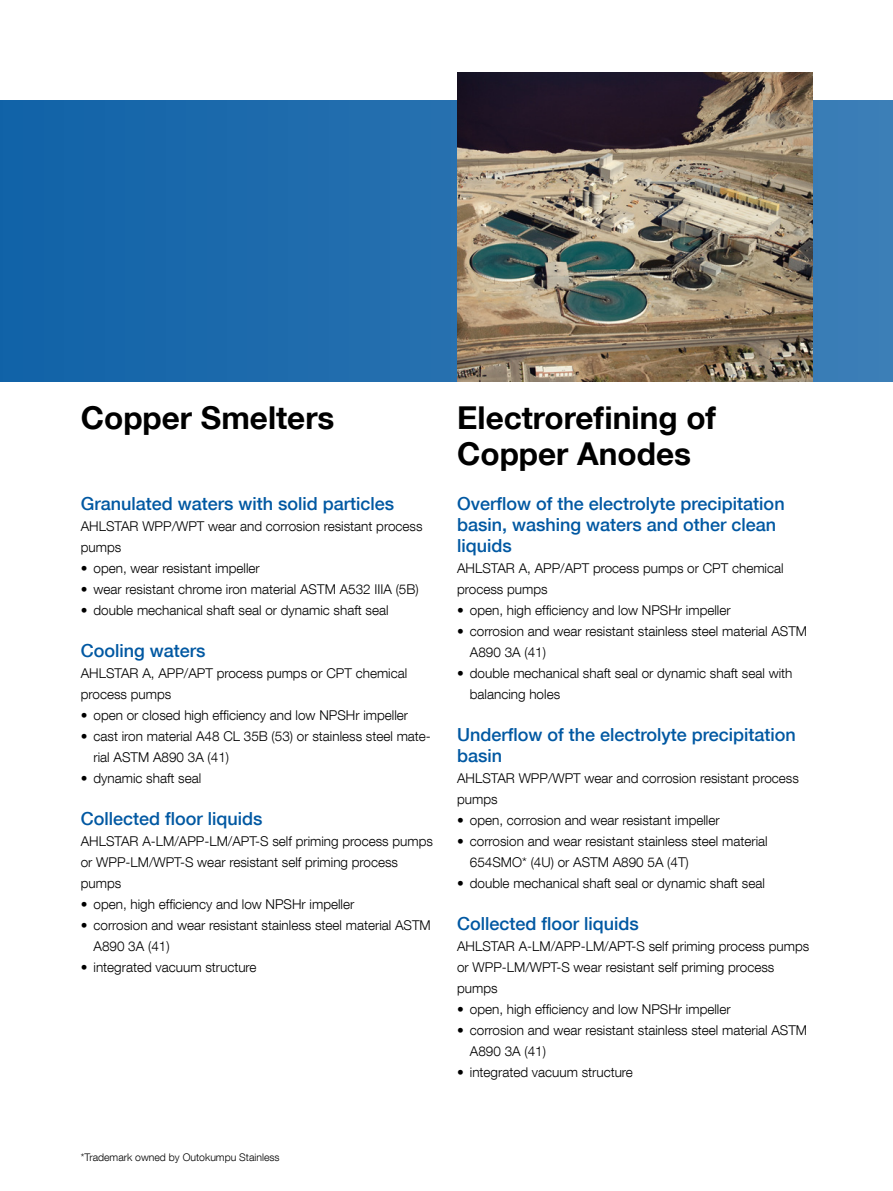
<style>
.page{position:relative;width:893px;height:1191px;background:#fff}
.page>*{position:absolute;margin:0;border:0;box-sizing:border-box;transform-origin:0 0}
.otsikko{font:700 31.5px/36px "Helvetica Neue LT Com";color:#000}
.väliotsikko{font:500 18px/21px "Helvetica Neue LT Com";color:#0058a2}
.leipis{font:300 13.5px/21px "Helvetica Neue LT Com";color:#000}
.Leipis_bullets{font:300 13.5px/21px "Helvetica Neue LT Com";color:#000}
.Leipis{font:300 13.5px/21px "Helvetica Neue LT Com";color:#000}
.leipis-2{font:300 10.5px "Helvetica Neue LT Com";color:#000}
</style>
<div class="page">
<svg style="left:0;top:100px;width:893px;height:281px;background:#206cad"></svg>
<img style="left:457px;top:72px;width:355px;height:309px">
<p class="otsikko" style="left:81px;top:399px;width:255px">Copper Smelters</p>
<p class="väliotsikko" style="left:81px;top:493px;width:315px">Granulated waters with solid particles</p>
<p class="Leipis_bullets" style="left:81px;top:515px;width:343px">AHLSTAR WPP/WPT wear and corrosion resistant process pumps</p>
<p class="leipis" style="left:81px;top:557px;width:181px">• open, wear resistant impeller</p>
<p class="leipis" style="left:81px;top:578px;width:339px">• wear resistant chrome iron material ASTM A532 IIIA (5B)</p>
<p class="leipis" style="left:81px;top:599px;width:309px">• double mechanical shaft seal or dynamic shaft seal</p>
<p class="väliotsikko" style="left:81px;top:640px;width:126px">Cooling waters</p>
<p class="Leipis_bullets" style="left:81px;top:662px;width:328px">AHLSTAR A, APP/APT process pumps or CPT chemical process pumps</p>
<p class="leipis" style="left:81px;top:704px;width:329px">• open or closed high efficiency and low NPSHr impeller</p>
<p class="leipis" style="left:94px;top:725px;width:339px;text-indent:-13px">• cast iron material A48 CL 35B (53) or stainless steel mate&shy;rial ASTM A890 3A (41)</p>
<p class="leipis" style="left:81px;top:767px;width:122px">• dynamic shaft seal</p>
<p class="väliotsikko" style="left:81px;top:808px;width:183px">Collected floor liquids</p>
<p class="Leipis_bullets" style="left:81px;top:830px;width:354px">AHLSTAR A-LM/APP-LM/APT-S self priming process pumps or WPP-LM/WPT-S wear resistant self priming process pumps</p>
<p class="leipis" style="left:81px;top:893px;width:275px">• open, high efficiency and low NPSHr impeller</p>
<p class="leipis" style="left:94px;top:914px;width:339px;text-indent:-13px">• corrosion and wear resistant stainless steel material ASTM<br>A890 3A (41)</p>
<p class="leipis" style="left:81px;top:956px;width:177px">• integrated vacuum structure</p>
<p class="otsikko" style="left:457px;top:399px;width:260px">Electrorefining of<br>Copper Anodes</p>
<p class="väliotsikko" style="left:457px;top:493px;width:329px">Overflow of the electrolyte precipitation basin, washing waters and other clean liquids</p>
<p class="leipis" style="left:457px;top:557px;width:328px">AHLSTAR A, APP/APT process pumps or CPT chemical process pumps</p>
<p class="leipis" style="left:457px;top:599px;width:275px">• open, high efficiency and low NPSHr impeller</p>
<p class="leipis" style="left:470px;top:620px;width:339px;text-indent:-13px">• corrosion and wear resistant stainless steel material ASTM<br>A890 3A (41)</p>
<p class="leipis" style="left:470px;top:662px;width:324px;text-indent:-13px">• double mechanical shaft seal or dynamic shaft seal with balancing holes</p>
<p class="väliotsikko" style="left:457px;top:724px;width:340px">Underflow of the electrolyte precipitation basin</p>
<p class="Leipis" style="left:457px;top:767px;width:343px">AHLSTAR WPP/WPT wear and corrosion resistant process pumps</p>
<p class="leipis" style="left:457px;top:809px;width:264px">• open, corrosion and wear resistant impeller</p>
<p class="leipis" style="left:470px;top:830px;width:299px;text-indent:-13px">• corrosion and wear resistant stainless steel material<br>654SMO* (4U) or ASTM A890 5A (4T)</p>
<p class="leipis" style="left:457px;top:872px;width:309px">• double mechanical shaft seal or dynamic shaft seal</p>
<p class="väliotsikko" style="left:457px;top:913px;width:183px">Collected floor liquids</p>
<p class="leipis" style="left:457px;top:935px;width:354px">AHLSTAR A-LM/APP-LM/APT-S self priming process pumps or WPP-LM/WPT-S wear resistant self priming process pumps</p>
<p class="leipis" style="left:457px;top:998px;width:275px">• open, high efficiency and low NPSHr impeller</p>
<p class="leipis" style="left:470px;top:1019px;width:339px;text-indent:-13px">• corrosion and wear resistant stainless steel material ASTM<br>A890 3A (41)</p>
<p class="leipis" style="left:457px;top:1061px;width:177px">• integrated vacuum structure</p>
<p class="leipis-2" style="left:81px;top:1151px;width:200px">*Trademark owned by Outokumpu Stainless</p>
</div>
